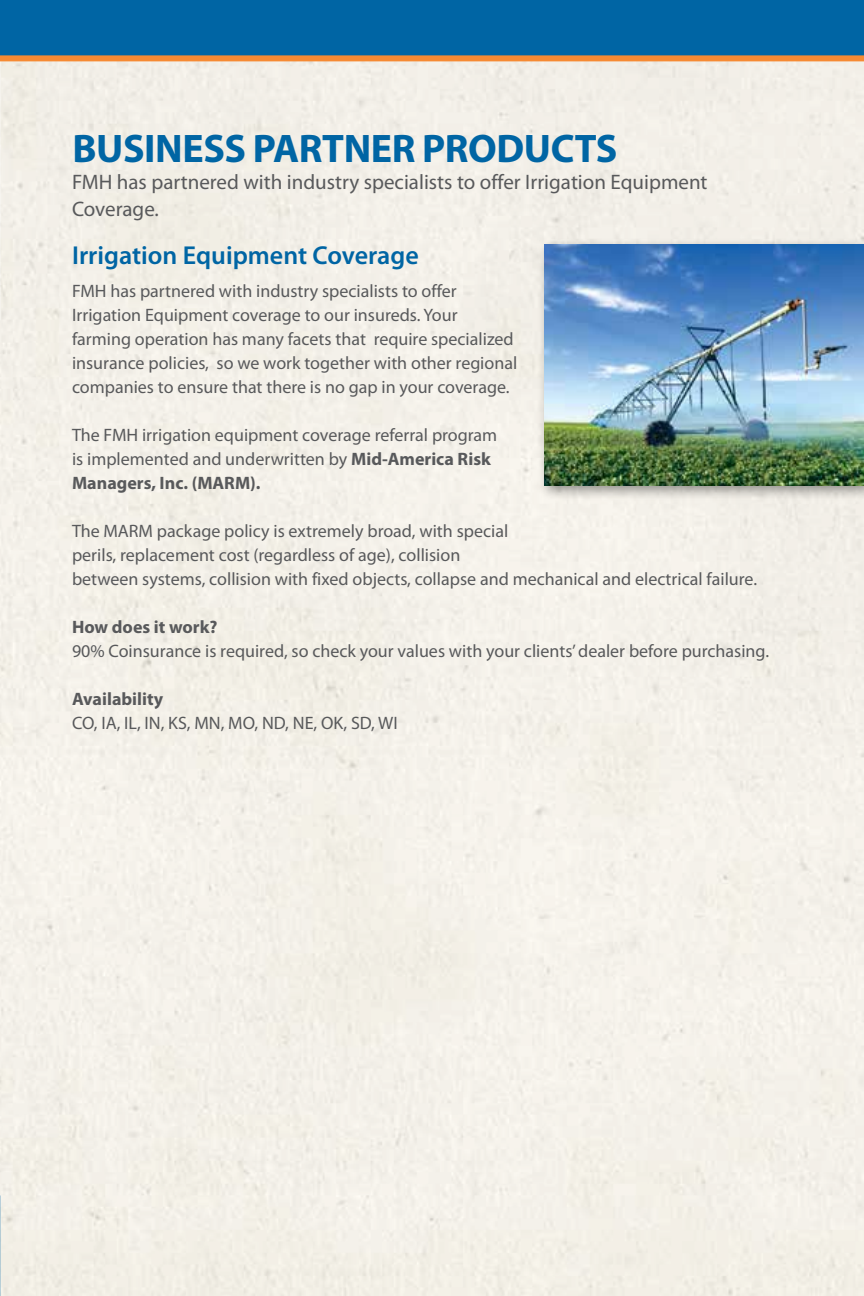
<style>
.page{position:relative;width:864px;height:1296px;background:#fff}
.page>*{position:absolute;margin:0;border:0;box-sizing:border-box;transform-origin:0 0}
.t1{font:700 40px "Myriad Pro";letter-spacing:-.01em;color:#0065a4}
.t2{font:600 26px "Myriad Pro";color:#0065a4}
.t3{font:21px/27px "Myriad Pro";color:#58595b}
.t4{font:18px/24px "Myriad Pro";color:#58595b}
.t5{font:700 18px "Myriad Pro";color:#58595b}
.s1{font-weight:700}
</style>
<div class="page">
<div style="left:0;top:0;width:864px;height:56px;background:#0065a4"></div>
<div style="left:0;top:55px;width:864px;height:6px;background:#f68a33"></div>
<div style="left:537px;top:238px;width:327px;height:263px;background:#000;opacity:.4"></div>
<img style="left:544px;top:245px;width:320px;height:241px">
<h1 class="t1" style="left:72px;top:122px;width:547px">BUSINESS PARTNER PRODUCTS</h1>
<p class="t3" style="left:72px;top:168px;width:637px">FMH has partnered with industry specialists to offer Irrigation Equipment<br>Coverage.</p>
<h2 class="t2" style="left:72px;top:239px;width:348px">Irrigation Equipment Coverage</h2>
<p class="t4" style="left:72px;top:279px;width:447px">FMH has partnered with industry specialists to offer Irrigation Equipment coverage to our insureds. Your farming operation has many facets that require specialized insurance policies, so we work together with other regional companies to ensure that there is no gap in your coverage.</p>
<p class="t4" style="left:72px;top:423px;width:427px">The FMH irrigation equipment coverage referral program is implemented and underwritten by <span class="s1">Mid-America Risk<br>Managers, Inc. (MARM).</span></p>
<p class="t4" style="left:72px;top:519px;width:687px">The MARM package policy is extremely broad, with special<br>perils, replacement cost (regardless of age), collision<br>between systems, collision with fixed objects, collapse and mechanical and electrical failure.</p>
<p class="t5" style="left:72px;top:615px;width:147px">How does it work?</p>
<p class="t4" style="left:72px;top:639px;width:699px">90% Coinsurance is required, so check your values with your clients’ dealer before purchasing.</p>
<p class="t5" style="left:72px;top:687px;width:93px">Availability</p>
<p class="t4" style="left:72px;top:711px;width:327px">CO, IA, IL, IN, KS, MN, MO, ND, NE, OK, SD, WI</p>
</div>
